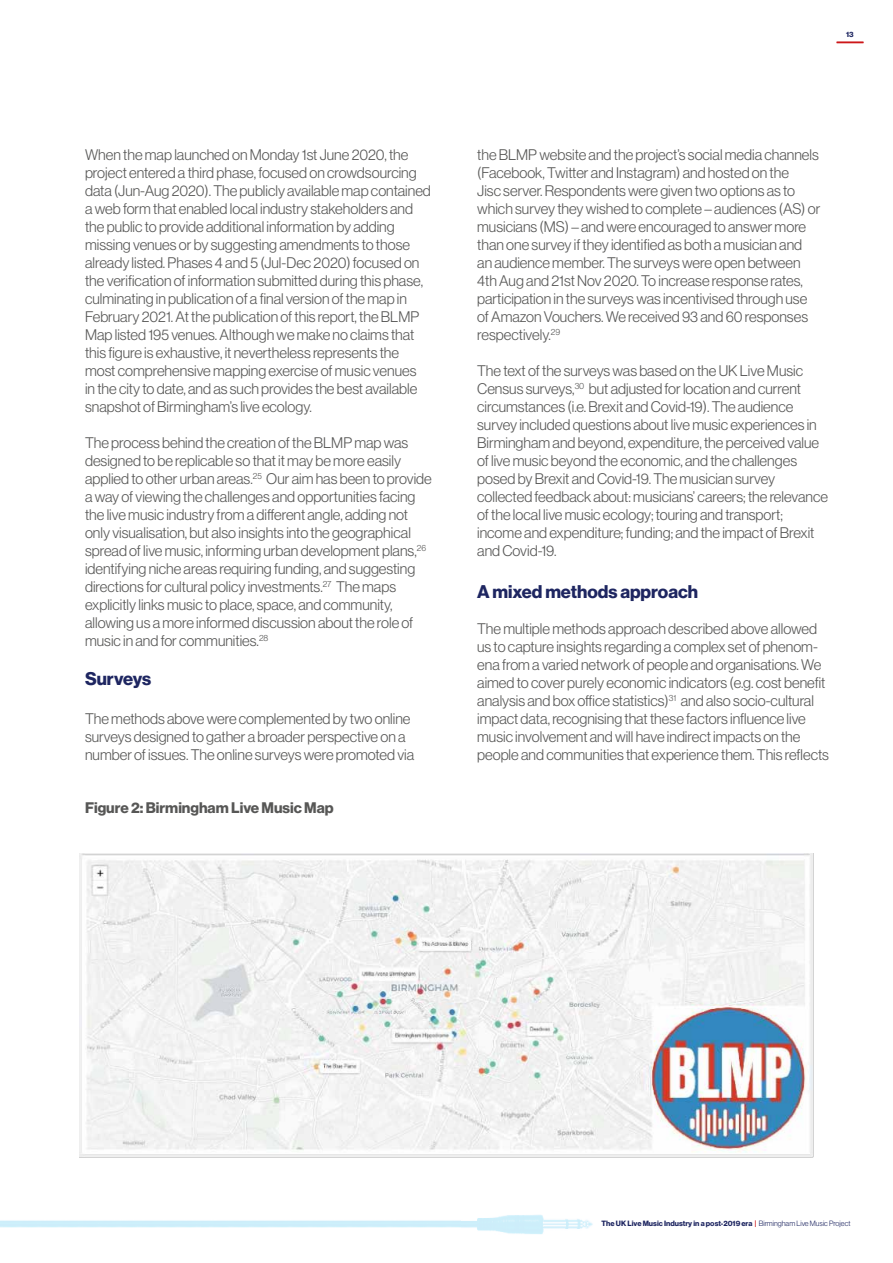
<style>
.page{position:relative;width:893px;height:1263px;background:#fff}
.page>*{position:absolute;margin:0;border:0;box-sizing:border-box;transform-origin:0 0}
.t1{font:18px "N Haas Grotesk DS Pro 75 Bd";color:#1e2661}
.t2{font:15px/18px "N Haas Grotesk DS Pro 45 Lt";color:#575756}
.t3{font:15px "N Haas Grotesk DS Pro 75 Bd";color:#575756}
.t4{font:7.5px "N Haas Grotesk DS Pro 75 Bd";color:#1e2661}
.s1{color:#cd1719}
.s2{font-family:"N Haas Grotesk DS Pro 45 Lt"}
</style>
<div class="page">
<img style="left:80px;top:853px;width:733px;height:305px">
<img style="left:461px;top:1215px;width:132px;height:19px">
<svg style="left:837px;top:42px;width:26px;height:1px"></svg>
<p class="t2" style="left:85px;top:146px;width:347px">When the map launched on Monday 1st June 2020, the project entered a third phase, focused on crowdsourcing data (Jun-Aug 2020). The publicly available map contained a web form that enabled local industry stakeholders and the public to provide additional information by adding missing venues or by suggesting amendments to those already listed. Phases 4 and 5 (Jul-Dec 2020) focused on the verification of information submitted during this phase, culminating in publication of a final version of the map in February 2021. At the publication of this report, the BLMP Map listed 195 venues. Although we make no claims that this figure is exhaustive, it nevertheless represents the most comprehensive mapping exercise of music venues<br>in the city to date, and as such provides the best available snapshot of Birmingham’s live ecology.</p>
<p class="t2" style="left:85px;top:434px;width:348px">The process behind the creation of the BLMP map was designed to be replicable so that it may be more easily applied to other urban areas.<sup>25</sup> Our aim has been to provide a way of viewing the challenges and opportunities facing the live music industry from a different angle, adding not only visualisation, but also insights into the geographical spread of live music, informing urban development plans,<sup>26 </sup>identifying niche areas requiring funding, and suggesting directions for cultural policy investments.<sup>27</sup> The maps explicitly links music to place, space, and community, allowing us a more informed discussion about the role of music in and for communities.<sup>28</sup></p>
<p class="t1" style="left:85px;top:668px;width:68px">Surveys</p>
<p class="t2" style="left:85px;top:710px;width:331px">The methods above were complemented by two online surveys designed to gather a broader perspective on a number of issues. The online surveys were promoted via</p>
<p class="t3" style="left:85px;top:799px;width:250px">Figure 2: Birmingham Live Music Map</p>
<p class="t4" style="left:846px;top:30px;width:9px">13</p>
<p class="t2" style="left:477px;top:146px;width:345px">the BLMP website and the project’s social media channels (Facebook, Twitter and Instagram) and hosted on the<br>Jisc server. Respondents were given two options as to which survey they wished to complete – audiences (AS) or musicians (MS) – and were encouraged to answer more than one survey if they identified as both a musician and an audience member. The surveys were open between 4th Aug and 21st Nov 2020. To increase response rates, participation in the surveys was incentivised through use of Amazon Vouchers. We received 93 and 60 responses respectively.<sup>29</sup></p>
<p class="t2" style="left:477px;top:362px;width:352px">The text of the surveys was based on the UK Live Music Census surveys,<sup>30</sup> but adjusted for location and current circumstances (i.e. Brexit and Covid-19). The audience survey included questions about live music experiences in Birmingham and beyond, expenditure, the perceived value of live music beyond the economic, and the challenges posed by Brexit and Covid-19. The musician survey collected feedback about: musicians’ careers; the relevance of the local live music ecology; touring and transport; income and expenditure; funding; and the impact of Brexit and Covid-19.</p>
<p class="t1" style="left:477px;top:581px;width:222px">A mixed methods approach</p>
<p class="t2" style="left:477px;top:620px;width:353px">The multiple methods approach described above allowed us to capture insights regarding a complex set of phenom&shy;ena from a varied network of people and organisations. We aimed to cover purely economic indicators (e.g. cost benefit analysis and box office statistics)<sup>31</sup> and also socio-cultural impact data, recognising that these factors influence live music involvement and will have indirect impacts on the people and communities that experience them. This reflects</p>
<p class="t4" style="left:602px;top:1219px;width:250px">The UK Live Music Industry in a post-2019 era <span class="s1">|</span> <span class="s2">Birmingham Live Music Project</span></p>
</div>
